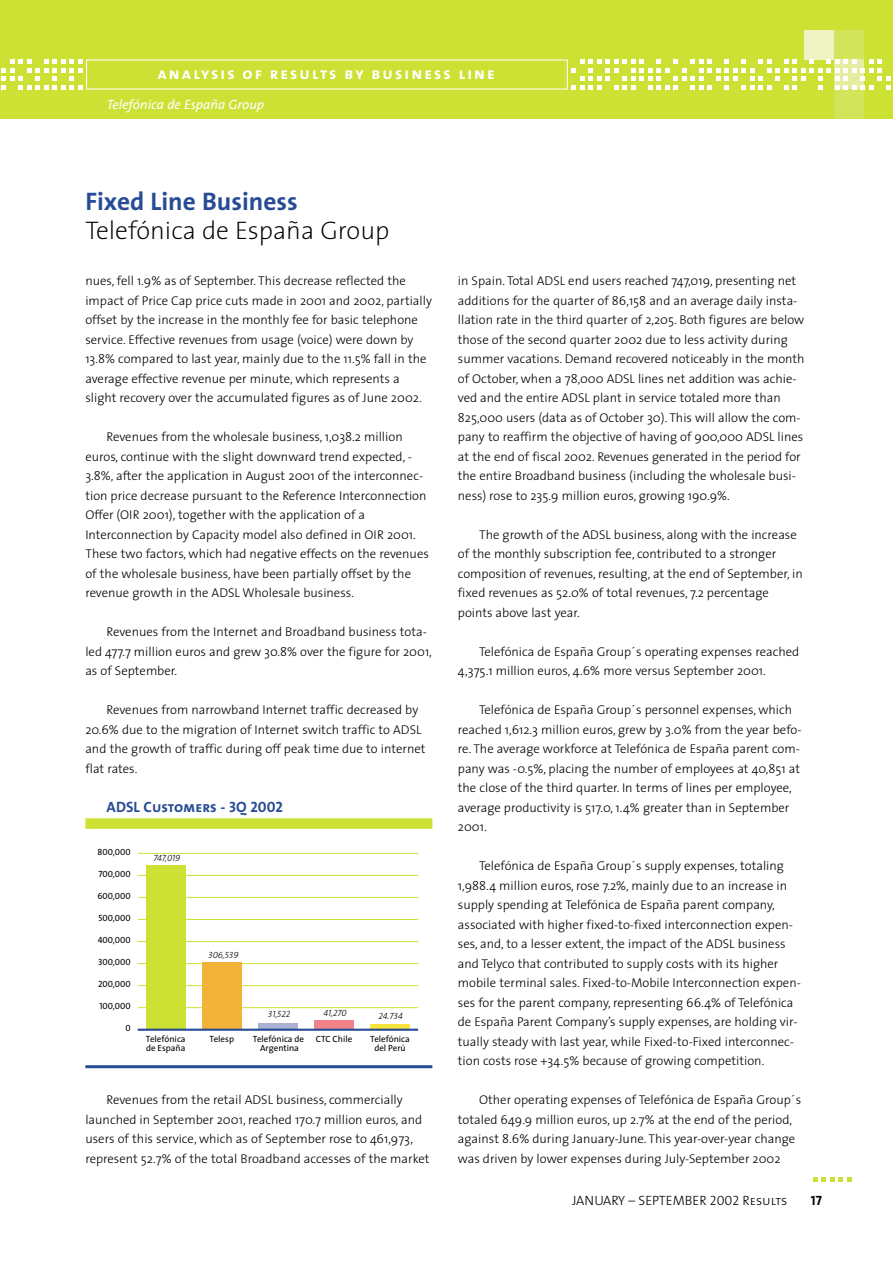
<style>
.page{position:relative;width:893px;height:1263px;background:#fff}
.page>*{position:absolute;margin:0;border:0;box-sizing:border-box;transform-origin:0 0}
.t1{font:200 25.5px "The Sans";color:#000}
.t2{font:700 25.5px "The Sans";color:#274c95}
.t3{font:16.5px "The Sans Bold Caps";letter-spacing:.13em;color:#fff}
.t4{font:15px "The Sans Bold Caps";color:#274c95}
.t5{font:13.5px "The Sans Light Caps";color:#000}
.t6{font:italic 13.5px "The Sans";color:#fff}
.t7{font:13.5px "The Sans Bold Caps";color:#000}
.t8{font:300 12.75px/19.5px "The Sans";color:#000}
.t9{font:9px/9px "The Sans";color:#000;text-align:center}
.t10{font:9px "The Sans Caps";color:#000}
.t11{font:italic 9px "The Sans Light Caps";color:#000}
</style>
<div class="page">
<div style="left:0;top:0;width:892px;height:119px;background:#cce134"></div>
<div style="left:804px;top:30px;width:30px;height:30px;background:#eef3c3"></div>
<div style="left:834px;top:30px;width:30px;height:30px;background:#d2e45a"></div>
<div style="left:834px;top:89px;width:30px;height:30px;background:#d2e45a"></div>
<svg style="left:813px;top:1178px;width:38px;height:4px"></svg>
<svg style="left:1px;top:60px;width:81px;height:29px"></svg>
<svg style="left:571px;top:60px;width:319px;height:29px"></svg>
<div style="left:85px;top:818px;width:347px;height:11px;background:#cce134"></div>
<hr style="left:85px;top:1065px;width:347px;height:3px;background:#274c95">
<hr style="left:138px;top:1007px;width:280px;height:1px;background:#cce134">
<hr style="left:138px;top:985px;width:280px;height:1px;background:#cce134">
<hr style="left:138px;top:963px;width:280px;height:1px;background:#cce134">
<hr style="left:138px;top:941px;width:280px;height:1px;background:#cce134">
<hr style="left:138px;top:919px;width:280px;height:1px;background:#cce134">
<hr style="left:138px;top:897px;width:280px;height:1px;background:#cce134">
<hr style="left:138px;top:875px;width:280px;height:1px;background:#cce134">
<hr style="left:138px;top:853px;width:280px;height:1px;background:#cce134">
<div style="left:146px;top:865px;width:39px;height:165px;background:#cce134"></div>
<div style="left:202px;top:962px;width:39px;height:68px;background:#f3b338"></div>
<svg style="left:258px;top:1023px;width:39px;height:6px"></svg>
<div style="left:314px;top:1021px;width:39px;height:9px;background:#ef8389"></div>
<svg style="left:370px;top:1024px;width:39px;height:5px"></svg>
<hr style="left:138px;top:1029px;width:280px;height:2px;background:#274c95">
<p class="t3" style="left:157px;top:63px;width:339px">analysis of results by business line</p>
<p class="t6" style="left:107px;top:100px;width:159px">Telefónica de España Group</p>
<h1 class="t2" style="left:85px;top:192px;width:214px">Fixed Line Business</h1>
<h1 class="t1" style="left:85px;top:221px;width:305px">Telefónica de España Group</h1>
<p class="t8" style="left:85px;top:272px;width:348px">nues, fell 1.9% as of September. This decrease reflected the impact of Price Cap price cuts made in 2001 and 2002, partially offset by the increase in the monthly fee for basic telephone service. Effective revenues from usage (voice) were down by 13.8% compared to last year, mainly due to the 11.5% fall in the average effective revenue per minute, which represents a slight recovery over the accumulated figures as of June 2002.</p>
<p class="t8" style="left:85px;top:428px;width:345px;text-indent:21px">Revenues from the wholesale business, 1,038.2 million euros, continue with the slight downward trend expected, - 3.8%, after the application in August 2001 of the interconnec&shy;tion price decrease pursuant to the Reference Interconnection Offer (OIR 2001), together with the application of a Interconnection by Capacity model also defined in OIR 2001.<br>These two factors, which had negative effects on the revenues of the wholesale business, have been partially offset by the revenue growth in the ADSL Wholesale business.</p>
<p class="t8" style="left:85px;top:623px;width:348px;text-indent:21px">Revenues from the Internet and Broadband business tota&shy;led 477.7 million euros and grew 30.8% over the figure for 2001, as of September.</p>
<p class="t8" style="left:85px;top:701px;width:341px;text-indent:21px">Revenues from narrowband Internet traffic decreased by 20.6% due to the migration of Internet switch traffic to ADSL and the growth of traffic during off peak time due to internet flat rates.</p>
<p class="t4" style="left:107px;top:798px;width:178px">ADSL Customers - 3Q 2002</p>
<p class="t10" style="left:98px;top:846px;width:35px">800,000</p>
<p class="t10" style="left:98px;top:868px;width:34px">700,000</p>
<p class="t10" style="left:97px;top:890px;width:35px">600,000</p>
<p class="t10" style="left:98px;top:912px;width:34px">500,000</p>
<p class="t10" style="left:98px;top:934px;width:34px">400,000</p>
<p class="t10" style="left:98px;top:956px;width:34px">300,000</p>
<p class="t10" style="left:98px;top:978px;width:34px">200,000</p>
<p class="t10" style="left:99px;top:1000px;width:33px">100,000</p>
<p class="t10" style="left:125px;top:1023px;width:7px">0</p>
<p class="t11" style="left:154px;top:853px;width:28px">747,019</p>
<p class="t11" style="left:208px;top:950px;width:32px">306,539</p>
<p class="t11" style="left:268px;top:1009px;width:24px">31,522</p>
<p class="t11" style="left:323px;top:1007px;width:25px">41,270</p>
<p class="t11" style="left:378px;top:1010px;width:26px">24.734</p>
<p class="t9" style="left:146px;top:1035px;width:41px;text-align:left">Telefónica de España</p>
<p class="t9" style="left:209px;top:1035px;width:26px">Telesp</p>
<p class="t9" style="left:253px;top:1035px;width:53px">Telefónica de<br>Argentina</p>
<p class="t9" style="left:316px;top:1035px;width:38px">CTC Chile</p>
<p class="t9" style="left:370px;top:1035px;width:41px">Telefónica del Perú</p>
<p class="t8" style="left:85px;top:1091px;width:346px;text-indent:21px">Revenues from the retail ADSL business, commercially launched in September 2001, reached 170.7 million euros, and users of this service, which as of September rose to 461,973, represent 52.7% of the total Broadband accesses of the market</p>
<p class="t8" style="left:458px;top:272px;width:348px">in Spain. Total ADSL end users reached 747,019, presenting net additions for the quarter of 86,158 and an average daily insta&shy;llation rate in the third quarter of 2,205. Both figures are below those of the second quarter 2002 due to less activity during summer vacations. Demand recovered noticeably in the month of October, when a 78,000 ADSL lines net addition was achie&shy;ved and the entire ADSL plant in service totaled more than 825,000 users (data as of October 30). This will allow the com&shy;pany to reaffirm the objective of having of 900,000 ADSL lines at the end of fiscal 2002. Revenues generated in the period for the entire Broadband business (including the wholesale busi&shy;ness) rose to 235.9 million euros, growing 190.9%.</p>
<p class="t8" style="left:458px;top:526px;width:346px;text-indent:21px">The growth of the ADSL business, along with the increase of the monthly subscription fee, contributed to a stronger composition of revenues, resulting, at the end of September, in fixed revenues as 52.0% of total revenues, 7.2 percentage points above last year.</p>
<p class="t8" style="left:458px;top:643px;width:343px;text-indent:21px">Telefónica de España Group´s operating expenses reached<br>4,375.1 million euros, 4.6% more versus September 2001.</p>
<p class="t8" style="left:458px;top:701px;width:345px;text-indent:21px">Telefónica de España Group´s personnel expenses, which reached 1,612.3 million euros, grew by 3.0% from the year befo&shy;re. The average workforce at Telefónica de España parent com&shy;pany was -0.5%, placing the number of employees at 40,851 at the close of the third quarter. In terms of lines per employee, average productivity is 517.0, 1.4% greater than in September 2001.</p>
<p class="t8" style="left:458px;top:857px;width:344px;text-indent:21px">Telefónica de España Group´s supply expenses, totaling 1,988.4 million euros, rose 7.2%, mainly due to an increase in supply spending at Telefónica de España parent company, associated with higher fixed-to-fixed interconnection expen&shy;ses, and, to a lesser extent, the impact of the ADSL business and Telyco that contributed to supply costs with its higher mobile terminal sales. Fixed-to-Mobile Interconnection expen&shy;ses for the parent company, representing 66.4% of Telefónica de España Parent Company’s supply expenses, are holding vir&shy;tually steady with last year, while Fixed-to-Fixed interconnec&shy;tion costs rose +34.5% because of growing competition.</p>
<p class="t8" style="left:458px;top:1091px;width:345px;text-indent:21px">Other operating expenses of Telefónica de España Group´s totaled 649.9 million euros, up 2.7% at the end of the period, against 8.6% during January-June. This year-over-year change was driven by lower expenses during July-September 2002</p>
<p class="t5" style="left:572px;top:1192px;width:217px">JANUARY – SEPTEMBER 2002 Results</p>
<p class="t7" style="left:810px;top:1192px;width:13px">17</p>
</div>
